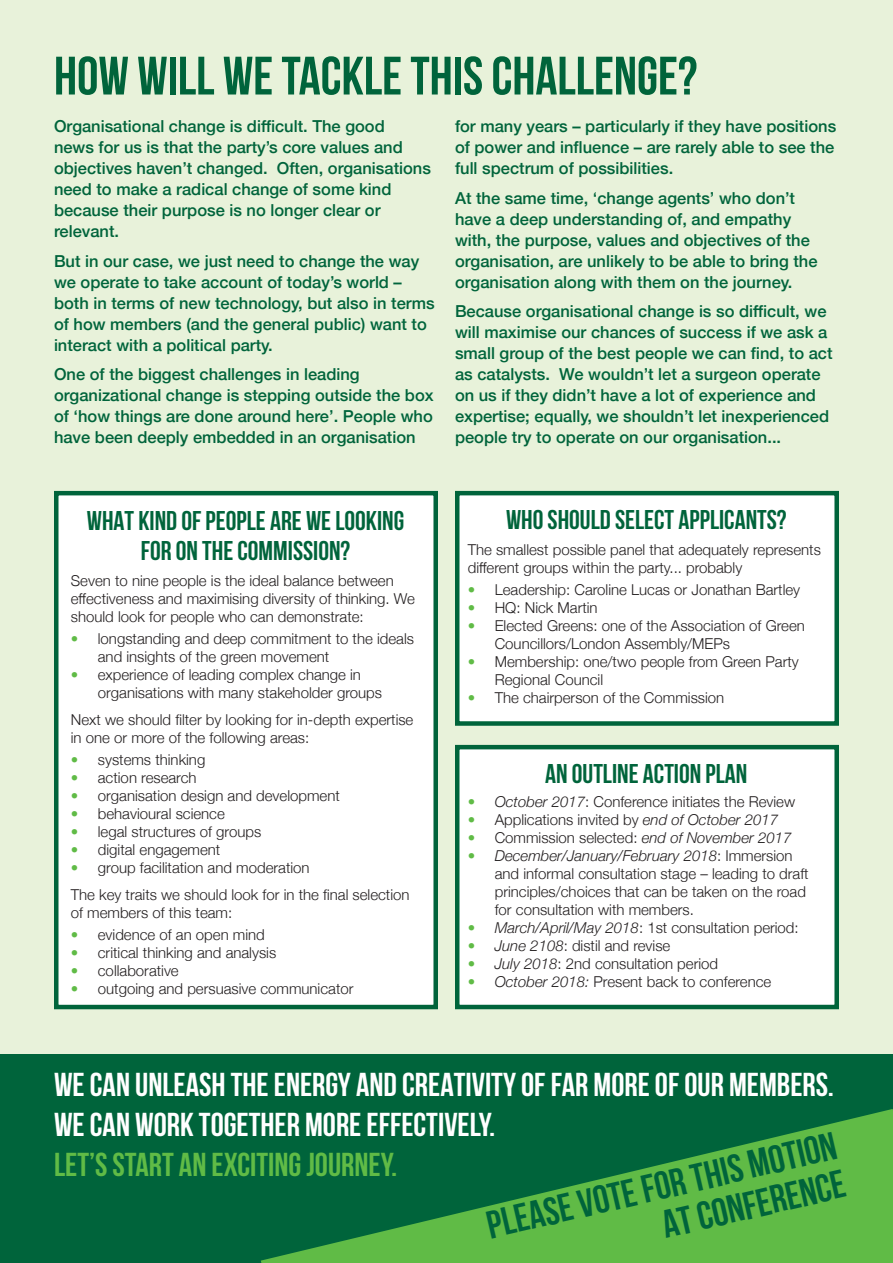
<style>
.page{position:relative;width:893px;height:1263px;background:#e8f2da}
.page>*{position:absolute;margin:0;border:0;box-sizing:border-box;transform-origin:0 0}
.t1{font:700 54px "Bebas Neue";color:#00643b}
.t2{font:700 39px/39px "Bebas Neue";color:#00643b;text-align:right}
.t3{font:700 33px/39.6px "Bebas Neue";color:#fff}
.t4{font:700 33px "Bebas Neue";color:#60bb46}
.t5{font:700 27px/30px "Bebas Neue";color:#00643b;text-align:center}
.t6{font:500 16.5px/21px "Helvetica Neue";color:#00643b}
.t7{font:300 15px/18px "Helvetica Neue";color:#231f20}
.s1{color:#60bb46}
.s2{font-style:italic}
</style>
<div class="page">
<div style="left:54px;top:491px;width:384px;height:518px;background:#fff;border:4px solid #00643b"></div>
<div style="left:455px;top:745px;width:384px;height:264px;background:#fff;border:4px solid #00643b"></div>
<div style="left:455px;top:491px;width:384px;height:235px;background:#fff;border:4px solid #00643b"></div>
<div style="left:0;top:1055px;width:893px;height:208px;background:#00643b"></div>
<svg style="left:261px;top:1109px;width:632px;height:154px"></svg>
<h1 class="t1" style="left:54px;top:46px;width:645px">HOW WILL WE TACKLE THIS CHALLENGE?</h1>
<p class="t6" style="left:54px;top:115px;width:378px">Organisational change is difficult. The good<br>news for us is that the party’s core values and objectives haven’t changed. Often, organisations need to make a radical change of some kind because their purpose is no longer clear or relevant.</p>
<p class="t6" style="left:54px;top:249px;width:382px">But in our case, we just need to change the way we operate to take account of today’s world – both in terms of new technology, but also in terms of how members (and the general public) want to interact with a political party.</p>
<p class="t6" style="left:54px;top:363px;width:381px">One of the biggest challenges in leading organizational change is stepping outside the box of ‘how things are done around here’. People who have been deeply embedded in an organisation</p>
<p class="t6" style="left:455px;top:115px;width:383px;text-align:justify">for many years – particularly if they have positions of power and influence – are rarely able to see the full spectrum of possibilities.</p>
<p class="t6" style="left:455px;top:186px;width:364px">At the same time, ‘change agents’ who don’t have a deep understanding of, and empathy with, the purpose, values and objectives of the organisation, are unlikely to be able to bring the organisation along with them on the journey.</p>
<p class="t6" style="left:455px;top:300px;width:379px">Because organisational change is so difficult, we will maximise our chances of success if we ask a small group of the best people we can find, to act as catalysts. We wouldn’t let a surgeon operate on us if they didn’t have a lot of experience and expertise; equally, we shouldn’t let inexperienced people try to operate on our organisation...</p>
<h3 class="t5" style="left:87px;top:505px;width:319px">WHAT KIND OF PEOPLE ARE WE LOOKING<br>FOR ON THE COMMISSION?</h3>
<p class="t7" style="left:71px;top:571px;width:346px">Seven to nine people is the ideal balance between effectiveness and maximising diversity of thinking. We should look for people who can demonstrate:</p>
<p class="t7" style="left:98px;top:629px;width:318px;text-indent:-27px"><span class="s1">•</span> longstanding and deep commitment to the ideals and insights of the green movement</p>
<p class="t7" style="left:98px;top:665px;width:286px;text-indent:-27px"><span class="s1">•</span> experience of leading complex change in organisations with many stakeholder groups</p>
<p class="t7" style="left:71px;top:709px;width:344px">Next we should filter by looking for in-depth expertise in one or more of the following areas:</p>
<p class="t7" style="left:71px;top:750px;width:136px"><span class="s1">•</span> systems thinking</p>
<p class="t7" style="left:71px;top:768px;width:127px"><span class="s1">•</span> action research</p>
<p class="t7" style="left:71px;top:786px;width:270px"><span class="s1">•</span> organisation design and development</p>
<p class="t7" style="left:71px;top:804px;width:155px"><span class="s1">•</span> behavioural science</p>
<p class="t7" style="left:71px;top:822px;width:192px"><span class="s1">•</span> legal structures of groups</p>
<p class="t7" style="left:71px;top:840px;width:151px"><span class="s1">•</span> digital engagement</p>
<p class="t7" style="left:71px;top:853px;width:340px;line-height:26.5px"><span class="s1">•</span> group facilitation and moderation<br>The key traits we should look for in the final selection</p>
<p class="t7" style="left:71px;top:902px;width:163px">of members of this team:</p>
<p class="t7" style="left:71px;top:924px;width:195px"><span class="s1">•</span> evidence of an open mind</p>
<p class="t7" style="left:71px;top:942px;width:207px"><span class="s1">•</span> critical thinking and analysis</p>
<p class="t7" style="left:71px;top:960px;width:109px"><span class="s1">•</span> collaborative</p>
<p class="t7" style="left:71px;top:978px;width:284px"><span class="s1">•</span> outgoing and persuasive communicator</p>
<h3 class="t5" style="left:506px;top:504px;width:282px">WHO SHOULD SELECT APPLICANTS?</h3>
<p class="t7" style="left:468px;top:539px;width:355px">The smallest possible panel that adequately represents different groups within the party... probably</p>
<p class="t7" style="left:468px;top:580px;width:334px"><span class="s1">•</span> Leadership: Caroline Lucas or Jonathan Bartley</p>
<p class="t7" style="left:468px;top:598px;width:131px"><span class="s1">•</span> HQ: Nick Martin</p>
<p class="t7" style="left:495px;top:616px;width:312px;text-indent:-27px"><span class="s1">•</span> Elected Greens: one of the Association of Green<br>Councillors/London Assembly/MEPs</p>
<p class="t7" style="left:495px;top:652px;width:306px;text-indent:-27px"><span class="s1">•</span> Membership: one/two people from Green Party<br>Regional Council</p>
<p class="t7" style="left:468px;top:688px;width:258px"><span class="s1">•</span> The chairperson of the Commission</p>
<h3 class="t5" style="left:545px;top:758px;width:204px">AN OUTLINE ACTION PLAN</h3>
<p class="t7" style="left:468px;top:792px;width:329px"><span class="s1">•</span> <span class="s2">October 2017</span>: Conference initiates the Review</p>
<p class="t7" style="left:468px;top:810px;width:312px"><span class="s1">•</span> Applications invited by <span class="s2">end of October 2017</span></p>
<p class="t7" style="left:468px;top:828px;width:325px"><span class="s1">•</span> Commission selected: <span class="s2">end of November 2017</span></p>
<p class="t7" style="left:495px;top:846px;width:315px;text-indent:-27px"><span class="s1">•</span> <span class="s2">December/January/February 2018</span>: Immersion and informal consultation stage – leading to draft principles/choices that can be taken on the road for consultation with members.</p>
<p class="t7" style="left:468px;top:918px;width:332px"><span class="s1">•</span> <span class="s2">March/April/May 2018</span>: 1st consultation period:</p>
<p class="t7" style="left:468px;top:936px;width:204px"><span class="s1">•</span> <span class="s2">June 2108</span>: distil and revise</p>
<p class="t7" style="left:468px;top:954px;width:252px"><span class="s1">•</span> <span class="s2">July 2018</span>: 2nd consultation period</p>
<p class="t7" style="left:468px;top:972px;width:305px"><span class="s1">•</span> <span class="s2">October 2018:</span> Present back to conference</p>
<h3 class="t3" style="left:54px;top:1065px;width:782px">WE CAN UNLEASH THE ENERGY AND CREATIVITY OF FAR MORE OF OUR MEMBERS.<br>WE CAN WORK TOGETHER MORE EFFECTIVELY.</h3>
<h3 class="t4" style="left:54px;top:1146px;width:345px">LET’S START AN EXCITING JOURNEY.</h3>
<h2 class="t2" style="left:483px;top:1206px;width:359px;rotate:-13deg">PLEASE VOTE FOR THIS MOTION<br>AT CONFERENCE</h2>
</div>
